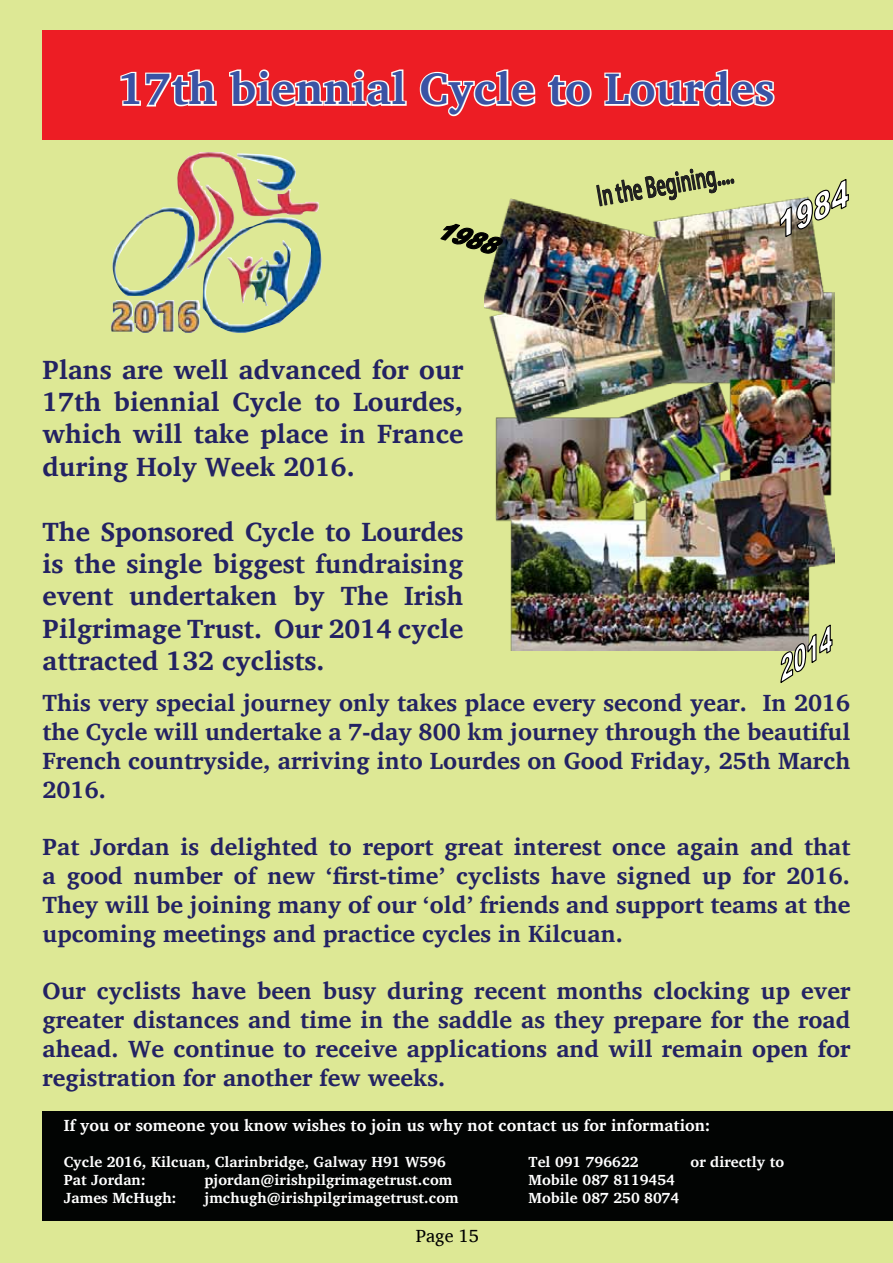
<style>
.page{position:relative;width:893px;height:1263px;background:#dde895}
.page>*{position:absolute;margin:0;border:0;box-sizing:border-box;transform-origin:0 0}
.t1{font:700 45px "Charis SIL";color:#3a53a4}
.t2{font:700 27px/32.4px "Charis SIL";color:#232263;text-align:justify}
.t3{font:700 24px/28.8px "Charis SIL";color:#232263;text-align:justify}
.t4{font:18px "Charis SIL";color:#000}
.t5{font:700 16.5px "Charis SIL";color:#fff}
.t6{font:700 15px "Charis SIL";color:#fff}
</style>
<div class="page">
<div style="left:43px;top:1111px;width:850px;height:110px;background:#020403"></div>
<img style="left:111px;top:152px;width:211px;height:181px">
<div style="left:43px;top:30px;width:850px;height:109px;background:#ed1d24"></div>
<img style="left:485px;top:198px;width:350px;height:452px">
<svg style="left:440px;top:223px;width:63px;height:31px"></svg>
<svg style="left:595px;top:168px;width:140px;height:39px"></svg>
<svg style="left:779px;top:179px;width:70px;height:59px"></svg>
<svg style="left:780px;top:623px;width:53px;height:60px"></svg>
<svg style="left:120px;top:69px;width:97px;height:38px"></svg>
<svg style="left:229px;top:69px;width:178px;height:38px"></svg>
<svg style="left:419px;top:69px;width:117px;height:48px"></svg>
<svg style="left:547px;top:75px;width:45px;height:32px"></svg>
<svg style="left:603px;top:69px;width:174px;height:71px"></svg>
<h1 class="t1" style="left:119px;top:62px;width:657px">17th biennial Cycle to Lourdes</h1>
<p class="t2" style="left:43px;top:353px;width:422px">Plans are well advanced for our 17th biennial Cycle to Lourdes, which will take place in France during Holy Week 2016.</p>
<p class="t2" style="left:43px;top:515px;width:422px">The Sponsored Cycle to Lourdes is the single biggest fundraising event undertaken by The Irish Pilgrimage Trust. Our 2014 cycle attracted 132 cyclists.</p>
<p class="t3" style="left:43px;top:689px;width:809px">This very special journey only takes place every second year. In 2016 the Cycle will undertake a 7-day 800 km journey through the beautiful French countryside, arriving into Lourdes on Good Friday, 25th March 2016.</p>
<p class="t3" style="left:43px;top:833px;width:809px">Pat Jordan is delighted to report great interest once again and that a good number of new ‘first-time’ cyclists have signed up for 2016.<br>They will be joining many of our ‘old’ friends and support teams at the upcoming meetings and practice cycles in Kilcuan.</p>
<p class="t3" style="left:43px;top:977px;width:809px">Our cyclists have been busy during recent months clocking up ever greater distances and time in the saddle as they prepare for the road ahead. We continue to receive applications and will remain open for registration for another few weeks.</p>
<p class="t5" style="left:64px;top:1116px;width:648px">If you or someone you know wishes to join us why not contact us for information:</p>
<p class="t6" style="left:64px;top:1153px;width:384px">Cycle 2016, Kilcuan, Clarinbridge, Galway H91 W596</p>
<p class="t6" style="left:529px;top:1153px;width:112px">Tel 091 796622</p>
<p class="t6" style="left:691px;top:1153px;width:95px">or directly to</p>
<p class="t6" style="left:64px;top:1171px;width:83px">Pat Jordan:</p>
<p class="t6" style="left:205px;top:1171px;width:249px">pjordan@irishpilgrimagetrust.com</p>
<p class="t6" style="left:529px;top:1171px;width:148px">Mobile 087 8119454</p>
<p class="t6" style="left:64px;top:1189px;width:114px">James McHugh:</p>
<p class="t6" style="left:205px;top:1189px;width:256px">jmchugh@irishpilgrimagetrust.com</p>
<p class="t6" style="left:529px;top:1189px;width:152px">Mobile 087 250 8074</p>
<p class="t4" style="left:416px;top:1225px;width:65px">Page 15</p>
</div>
